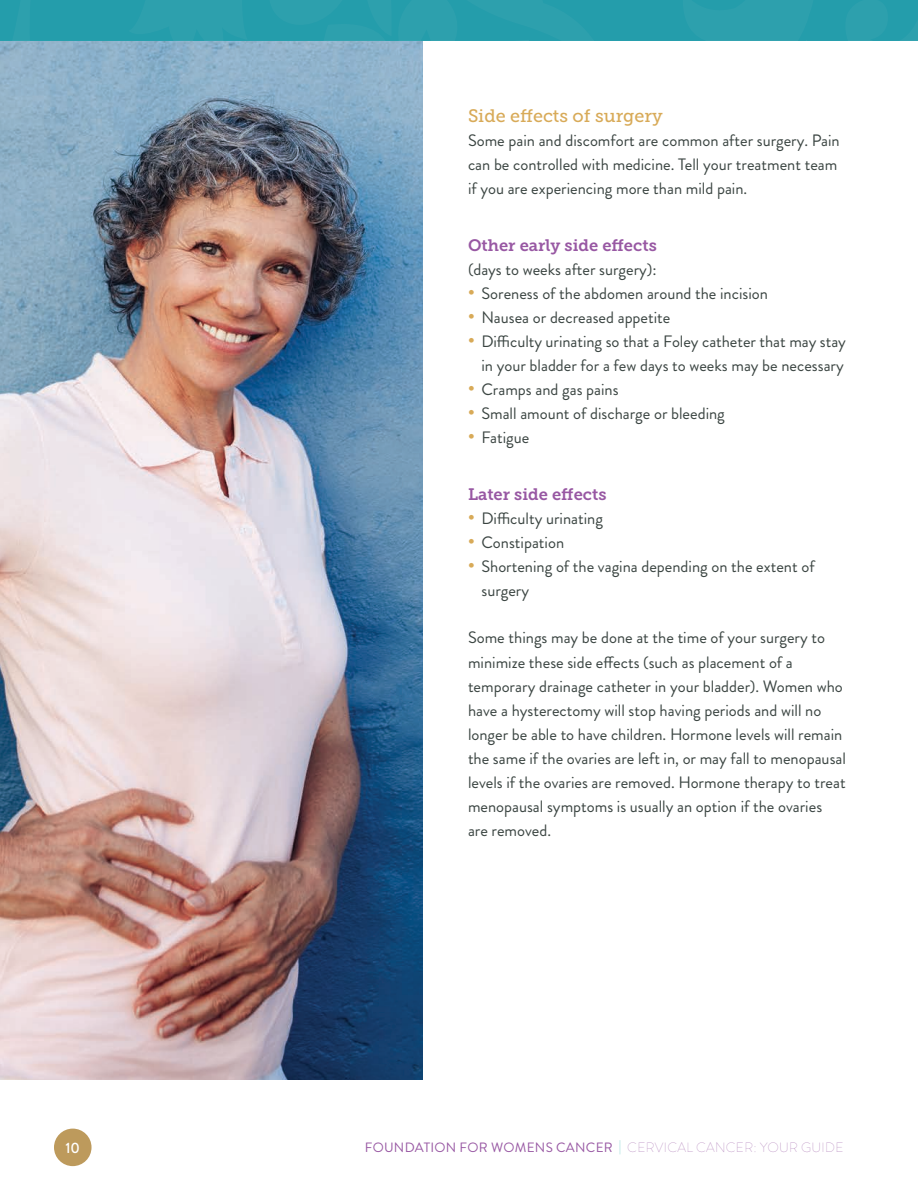
<style>
.page{position:relative;width:918px;height:1188px;background:#fff}
.page>*{position:absolute;margin:0;border:0;box-sizing:border-box;transform-origin:0 0}
.t1{font:18px "Museo Slab 500";color:#d8aa58}
.P_-_bullets{font:16.5px/24px "Brandon Grotesque";color:#3b4542}
.t2{font:16.5px "Museo Slab 700";color:#9858a3}
.t3{font:500 15px "Brandon Grotesque";color:#fff}
.t4{font:13.5px "Brandon Grotesque";letter-spacing:.02em;color:#9858a3}
.s1{font-weight:900;color:#d8aa58}
.s2{font-weight:100;color:#41bfb5}
.s3{font-weight:100}
</style>
<div class="page">
<div style="left:54px;top:1129px;width:38px;height:37px;background:#bd9a5c;border-radius:50%"></div>
<img style="left:0;top:41px;width:423px;height:1039px">
<svg style="left:0;top:0;width:918px;height:41px;background:#289eab"></svg>
<h3 class="t1" style="left:468px;top:105px;width:196px">Side effects of surgery</h3>
<p class="P_-_bullets" style="left:468px;top:128px;width:373px">Some pain and discomfort are common after surgery. Pain can be controlled with medicine. Tell your treatment team if you are experiencing more than mild pain.</p>
<h4 class="t2" style="left:468px;top:235px;width:190px">Other early side effects</h4>
<p class="P_-_bullets" style="left:468px;top:257px;width:190px">(days to weeks after surgery):</p>
<p class="P_-_bullets" style="left:468px;top:281px;width:302px"><span class="s1">•</span> Soreness of the abdomen around the incision</p>
<p class="P_-_bullets" style="left:468px;top:305px;width:204px"><span class="s1">•</span> Nausea or decreased appetite</p>
<p class="P_-_bullets" style="left:468px;top:329px;width:379px;text-align:right"><span class="s1">•</span> Difficulty urinating so that a Foley catheter that may stay in your bladder for a few days to weeks may be necessary</p>
<p class="P_-_bullets" style="left:468px;top:377px;width:152px"><span class="s1">•</span> Cramps and gas pains</p>
<p class="P_-_bullets" style="left:468px;top:401px;width:258px"><span class="s1">•</span> Small amount of discharge or bleeding</p>
<p class="P_-_bullets" style="left:468px;top:425px;width:63px"><span class="s1">•</span> Fatigue</p>
<h4 class="t2" style="left:468px;top:484px;width:140px">Later side effects</h4>
<p class="P_-_bullets" style="left:468px;top:506px;width:137px"><span class="s1">•</span> Difficulty urinating</p>
<p class="P_-_bullets" style="left:468px;top:530px;width:98px"><span class="s1">•</span> Constipation</p>
<p class="P_-_bullets" style="left:482px;top:554px;width:335px;text-indent:-14px"><span class="s1">•</span> Shortening of the vagina depending on the extent of surgery</p>
<p class="P_-_bullets" style="left:468px;top:626px;width:379px">Some things may be done at the time of your surgery to minimize these side effects (such as placement of a temporary drainage catheter in your bladder). Women who have a hysterectomy will stop having periods and will no longer be able to have children. Hormone levels will remain the same if the ovaries are left in, or may fall to menopausal levels if the ovaries are removed. Hormone therapy to treat menopausal symptoms is usually an option if the ovaries are removed.</p>
<p class="t3" style="left:65px;top:1137px;width:16px">10</p>
<p class="t4" style="left:365px;top:1138px;width:480px">FOUNDATION FOR WOMENS CANCER <span class="s2">|</span> <span class="s3">CERVICAL CANCER: YOUR GUIDE</span></p>
</div>
